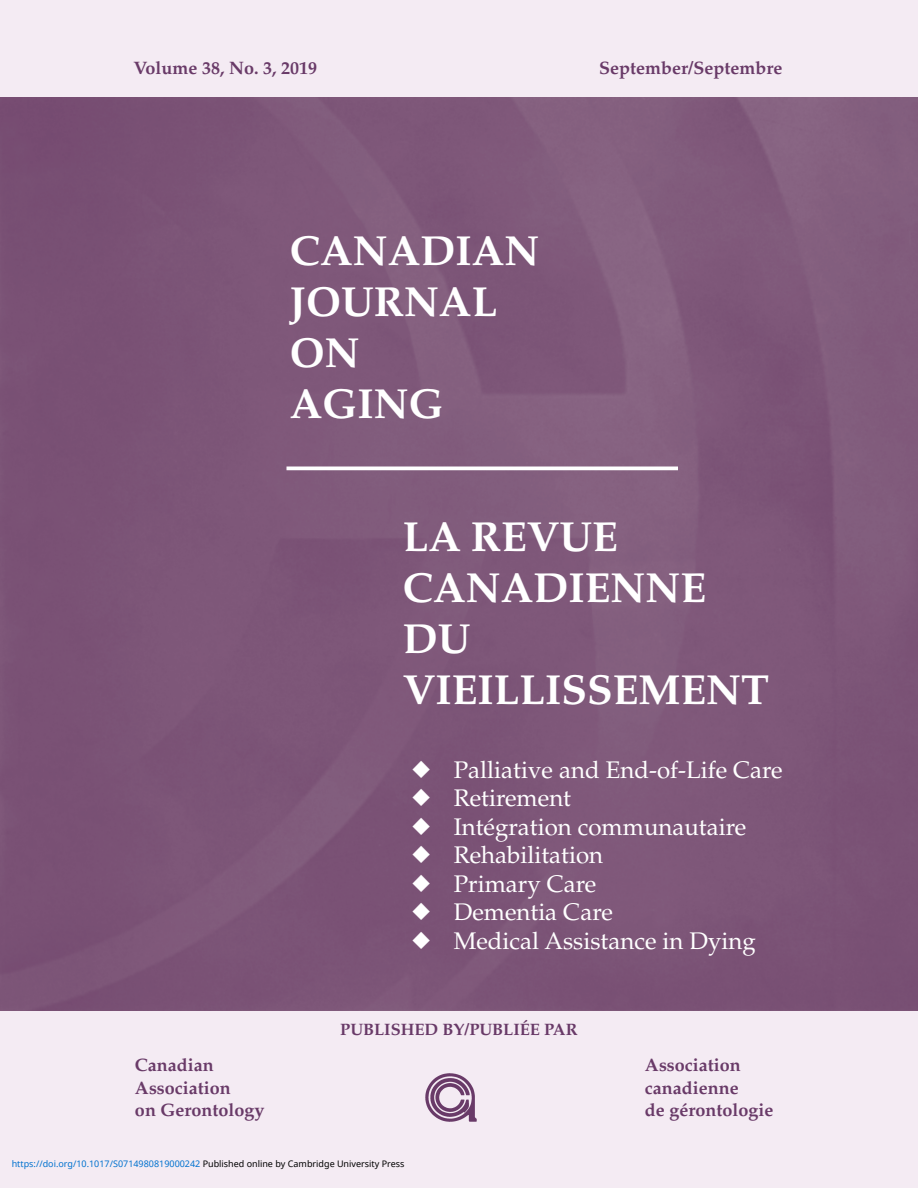
<style>
.page{position:relative;width:918px;height:1188px;background:#f4ebf3}
.page>*{position:absolute;margin:0;border:0;box-sizing:border-box;transform-origin:0 0}
.t1{font:700 42px/51px "Palatino";color:#fff}
.t2{font:24px/28.5px "Palatino";color:#fff}
.t3{font:700 18px "Palatino";color:#693a68}
.t4{font:700 16.5px "Palatino";color:#693a68}
.t5{font:9px "Noto Sans";color:#0172cf}
.s1{color:#000}
</style>
<div class="page">
<img style="left:0;top:97px;width:918px;height:914px">
<svg style="left:286px;top:466px;width:392px;height:4px;fill:#fff"></svg>
<img style="left:426px;top:1073px;width:51px;height:49px">
<svg style="left:413px;top:760px;width:17px;height:18px"></svg>
<svg style="left:413px;top:789px;width:17px;height:17px"></svg>
<svg style="left:413px;top:817px;width:17px;height:18px"></svg>
<svg style="left:413px;top:846px;width:17px;height:17px"></svg>
<svg style="left:413px;top:874px;width:17px;height:18px"></svg>
<svg style="left:413px;top:903px;width:17px;height:17px"></svg>
<svg style="left:413px;top:931px;width:17px;height:18px"></svg>
<p class="t3" style="left:134px;top:61px;width:185px">Volume 38, No. 3, 2019</p>
<p class="t3" style="left:599px;top:61px;width:185px">September/Septembre</p>
<p class="t1" style="left:290px;top:230px;width:251px">CANADIAN<br>JOURNAL<br>ON<br>AGING</p>
<p class="t1" style="left:403px;top:516px;width:368px">LA REVUE<br>CANADIENNE<br>DU<br>VIEILLISSEMENT</p>
<p class="t2" style="left:454px;top:758px;width:331px">Palliative and End-of-Life Care<br>Retirement<br>Intégration communautaire<br>Rehabilitation<br>Primary Care<br>Dementia Care<br>Medical Assistance in Dying</p>
<p class="t4" style="left:340px;top:1023px;width:239px">PUBLISHED BY/PUBLIÉE PAR</p>
<p class="t3" style="left:135px;top:1058px;width:80px">Canadian</p>
<p class="t3" style="left:645px;top:1058px;width:97px">Association</p>
<p class="t3" style="left:135px;top:1081px;width:97px">Association</p>
<p class="t3" style="left:645px;top:1081px;width:95px">canadienne</p>
<p class="t3" style="left:135px;top:1103px;width:131px">on Gerontology</p>
<p class="t3" style="left:645px;top:1103px;width:130px">de gérontologie</p>
<p class="t5" style="left:12px;top:1157px;width:394px">https://doi.org/10.1017/S0714980819000242 <span class="s1">Published online by Cambridge University Press</span></p>
</div>
